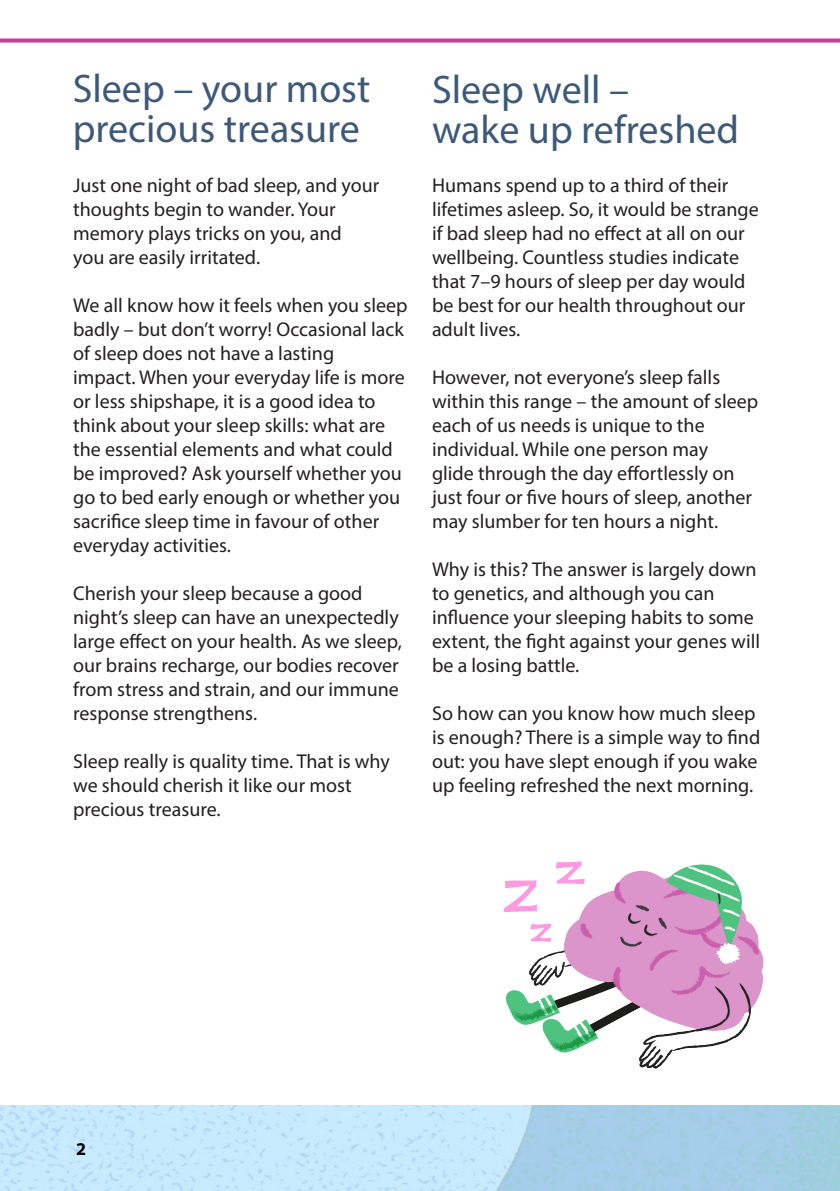
<style>
.page{position:relative;width:840px;height:1191px;background:#fff}
.page>*{position:absolute;margin:0;border:0;box-sizing:border-box;transform-origin:0 0}
.otsikko{font:40px/40px "Myriad Pro";color:#3d5979}
.leipis{font:20px/24px "Myriad Pro";color:#231f20}
.t1{font:700 18px "Myriad Pro";color:#000}
</style>
<div class="page">
<img style="left:0;top:1106px;width:839px;height:85px">
<svg style="left:0;top:39px;width:839px;height:4px;background:#c955a3"></svg>
<img style="left:441px;top:861px;width:336px;height:256px">
<p class="otsikko" style="left:73px;top:68px;width:299px">Sleep – your most precious treasure</p>
<p class="leipis" style="left:73px;top:173px;width:307px">Just one night of bad sleep, and your thoughts begin to wander. Your memory plays tricks on you, and<br>you are easily irritated.</p>
<p class="leipis" style="left:73px;top:293px;width:336px">We all know how it feels when you sleep badly – but don’t worry! Occasional lack of sleep does not have a lasting<br>impact. When your everyday life is more or less shipshape, it is a good idea to think about your sleep skills: what are the essential elements and what could be improved? Ask yourself whether you go to bed early enough or whether you sacrifice sleep time in favour of other everyday activities.</p>
<p class="leipis" style="left:73px;top:581px;width:330px">Cherish your sleep because a good night’s sleep can have an unexpectedly large effect on your health. As we sleep, our brains recharge, our bodies recover from stress and strain, and our immune response strengthens.</p>
<p class="leipis" style="left:73px;top:749px;width:318px">Sleep really is quality time. That is why we should cherish it like our most precious treasure.</p>
<p class="otsikko" style="left:432px;top:69px;width:198px">Sleep well –</p>
<p class="otsikko" style="left:432px;top:109px;width:308px">wake up refreshed</p>
<p class="leipis" style="left:432px;top:173px;width:328px">Humans spend up to a third of their lifetimes asleep. So, it would be strange if bad sleep had no effect at all on our wellbeing. Countless studies indicate that 7–9 hours of sleep per day would be best for our health throughout our adult lives.</p>
<p class="leipis" style="left:432px;top:365px;width:327px">However, not everyone’s sleep falls within this range – the amount of sleep each of us needs is unique to the individual. While one person may<br>glide through the day effortlessly on just four or five hours of sleep, another may slumber for ten hours a night.</p>
<p class="leipis" style="left:432px;top:557px;width:329px">Why is this? The answer is largely down to genetics, and although you can influence your sleeping habits to some extent, the fight against your genes will be a losing battle.</p>
<p class="leipis" style="left:432px;top:701px;width:329px">So how can you know how much sleep is enough? There is a simple way to find out: you have slept enough if you wake up feeling refreshed the next morning.</p>
<p class="t1" style="left:76px;top:1137px;width:11px">2</p>
</div>
